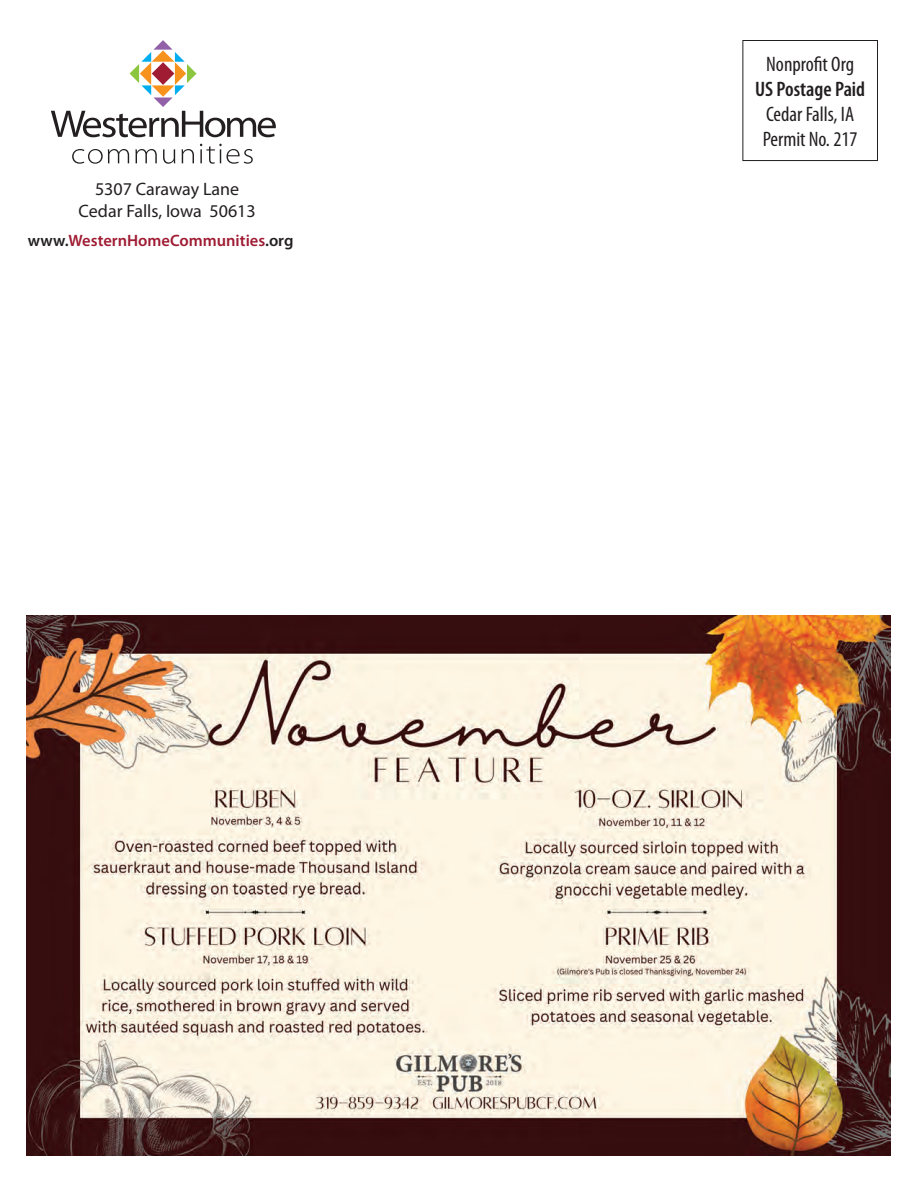
<style>
.page{position:relative;width:918px;height:1188px;background:#fff}
.page>*{position:absolute;margin:0;border:0;box-sizing:border-box;transform-origin:0 0}
.t1{font:condensed 21px "Myriad Pro";color:#231f20}
.t2{font:600 condensed 21px "Myriad Pro";color:#231f20}
.t3{font:18px "Myriad Pro";color:#231f20}
.t4{font:600 16.5px "Myriad Pro";color:#9f1c33}
.s1{color:#231f20}
</style>
<div class="page">
<img style="left:27px;top:616px;width:864px;height:540px">
<svg style="left:72px;top:149px;width:57px;height:15px"></svg>
<svg style="left:135px;top:149px;width:22px;height:14px"></svg>
<svg style="left:163px;top:149px;width:12px;height:15px"></svg>
<svg style="left:182px;top:149px;width:12px;height:14px"></svg>
<svg style="left:200px;top:144px;width:53px;height:20px"></svg>
<svg style="left:51px;top:40px;width:225px;height:97px"></svg>
<div style="left:742px;top:40px;width:136px;height:121px;border:1px solid #231f20"></div>
<p class="t3" style="left:95px;top:178px;width:146px">5307 Caraway Lane</p>
<p class="t3" style="left:79px;top:199px;width:179px">Cedar Falls, Iowa 50613</p>
<p class="t4" style="left:28px;top:230px;width:267px"><span class="s1">www.</span>WesternHomeCommunities<span class="s1">.org</span></p>
<p class="t1" style="left:766px;top:51px;width:89px">Nonprofit Org</p>
<p class="t2" style="left:755px;top:76px;width:112px">US Postage Paid</p>
<p class="t1" style="left:766px;top:101px;width:90px">Cedar Falls, IA</p>
<p class="t1" style="left:763px;top:127px;width:96px">Permit No. 217</p>
</div>
